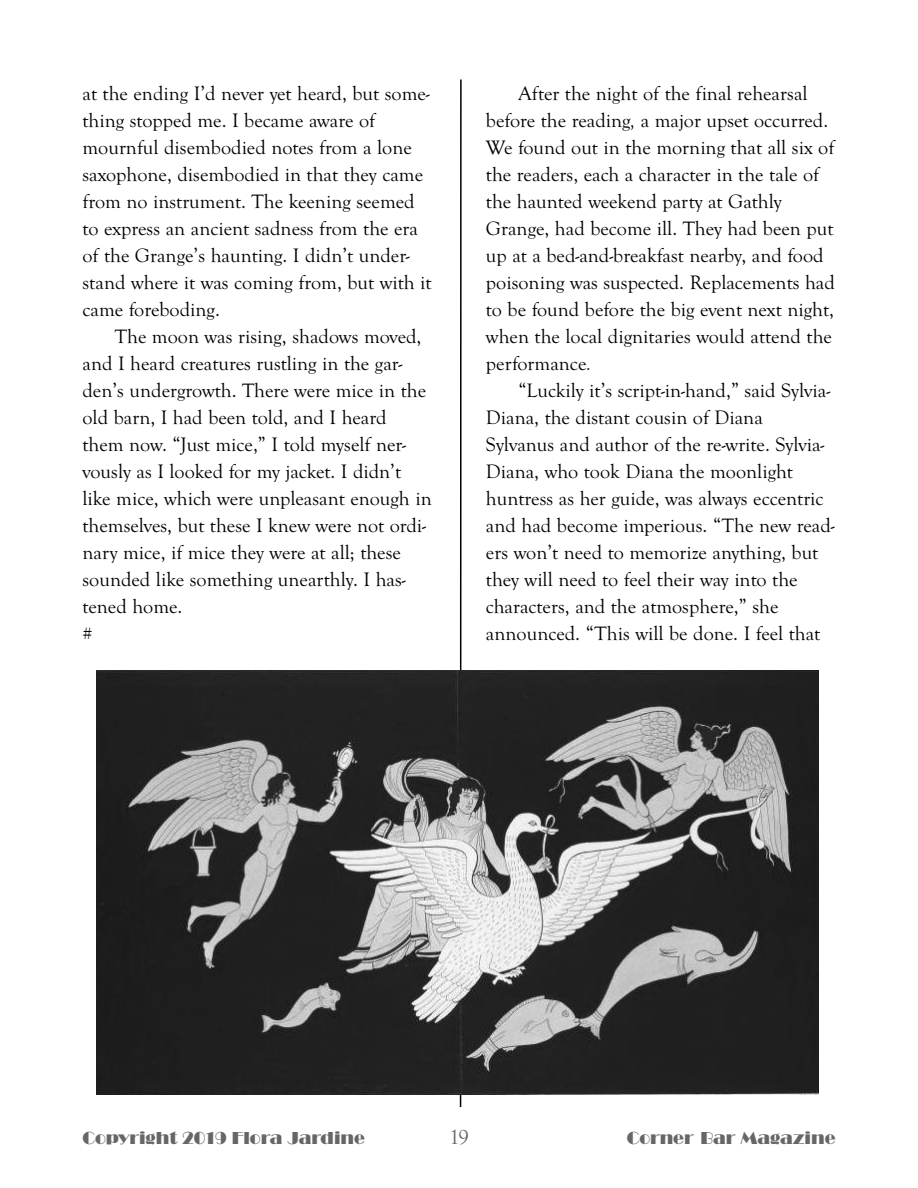
<style>
.page{position:relative;width:918px;height:1188px;background:#fff}
.page>*{position:absolute;margin:0;border:0;box-sizing:border-box;transform-origin:0 0}
.t1{font:21px "Goudy Old Style T";color:#666}
.t2{font:20.1px/27px "Goudy Old Style T";color:#000}
.t3{font:18px "Broadway";color:#666}
.s1{font-style:italic}
</style>
<div class="page">
<hr style="left:460px;top:80px;width:2px;height:1027px;background:#000">
<img style="left:96px;top:670px;width:723px;height:425px">
<p class="t2" style="left:82px;top:80px;width:351px">at the ending I’d never yet heard, but some&shy;thing stopped me. I became aware of mournful disembodied notes from a lone saxophone, disembodied in that they came from no instrument. The keening seemed to express an ancient sadness from the era of the Grange’s haunting. I didn’t under&shy;stand where it was coming from, but with it came foreboding.</p>
<p class="t2" style="left:82px;top:323px;width:351px;text-indent:32px">The moon was rising, shadows moved, and I heard creatures rustling in the gar&shy;den’s undergrowth. There were mice in the old barn, I had been told, and I heard them now. “Just mice,” I told myself ner&shy;vously as I looked for my jacket. I didn’t like mice, which were unpleasant enough in themselves, but these I knew were not ordi&shy;nary mice, if mice they were at all; these sounded like something unearthly. I has&shy;tened home.<br>#</p>
<p class="t2" style="left:486px;top:80px;width:350px;text-indent:32px">After the night of the final rehearsal before the reading<span class="s1">,</span> a major upset occurred.<br>We found out in the morning that all six of the readers, each a character in the tale of the haunted weekend party at Gathly Grange, had become ill. They had been put up at a bed-and-breakfast nearby, and food poisoning was suspected. Replacements had to be found before the big event next night, when the local dignitaries would attend the performance<span class="s1">.</span></p>
<p class="t2" style="left:486px;top:377px;width:350px;text-indent:32px">“Luckily it’s script-in-hand,” said Sylvia-Diana, the distant cousin of Diana Sylvanus and author of the re-write. Sylvia-Diana, who took Diana the moonlight huntress as her guide, was always eccentric and had become imperious. “The new read&shy;ers won’t need to memorize anything, but they will need to feel their way into the characters, and the atmosphere,” she announced. “This will be done. I feel that</p>
<p class="t3" style="left:82px;top:1127px;width:284px">Copyright 2019 Flora Jardine</p>
<p class="t1" style="left:449px;top:1124px;width:21px">19</p>
<p class="t3" style="left:627px;top:1127px;width:210px">Corner Bar Magazine</p>
</div>
